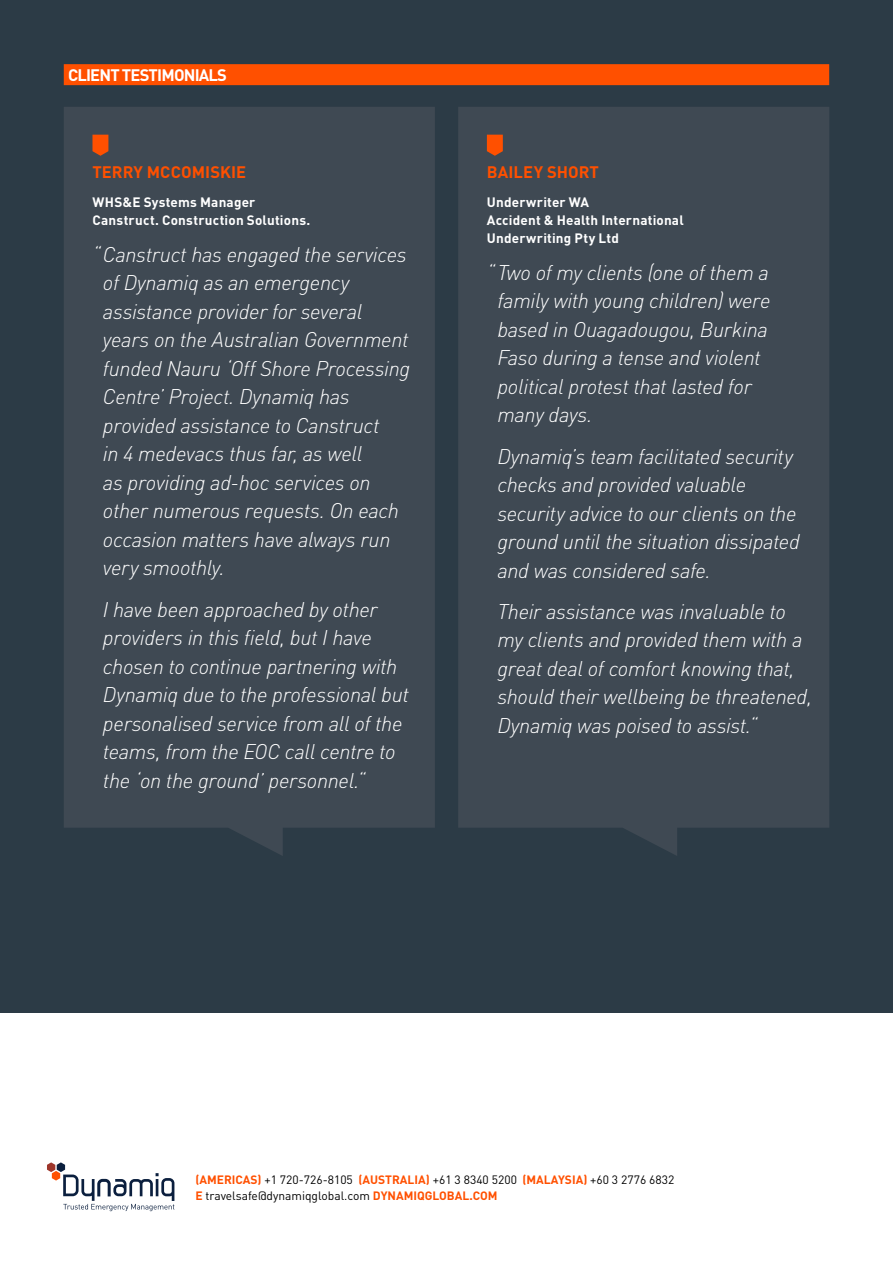
<style>
.page{position:relative;width:893px;height:1263px;background:#fff}
.page>*{position:absolute;margin:0;border:0;box-sizing:border-box;transform-origin:0 0}
.t1{font:italic 300 21px/28.5px "DIN";letter-spacing:-.015em;color:#fff}
.t2{font:700 16.5px "DIN";letter-spacing:.005em;color:#ff5000}
.t3{font:700 16.5px "DIN";color:#fff}
.t4{font:700 13.5px/18px "DIN";letter-spacing:.015em;color:#fff}
.t5{font:12px/16.5px "DIN";color:#000}
.t6{font:700 12px "DIN";color:#ff5000}
.s1{font-weight:700;color:#ff5000}
</style>
<div class="page">
<div style="left:0;top:0;width:893px;height:1013px;background:#2c3b46"></div>
<svg style="left:47px;top:1162px;width:127px;height:49px"></svg>
<div style="left:64px;top:107px;width:371px;height:749px;background:#3f4953"></div>
<div style="left:458px;top:107px;width:371px;height:749px;background:#3f4953"></div>
<svg style="left:487px;top:135px;width:16px;height:21px"></svg>
<svg style="left:92px;top:135px;width:16px;height:21px"></svg>
<div style="left:64px;top:64px;width:765px;height:21px;background:#ff5000"></div>
<p class="t3" style="left:68px;top:64px;width:19px">Client</p>
<p class="t3" style="left:122px;top:64px;width:19px">Testimonials</p>
<p class="t2" style="left:92px;top:161px;width:21px">Terr</p>
<p class="t2" style="left:134px;top:161px;width:58px">y McComiskie</p>
<p class="t4" style="left:92px;top:192px;width:219px">WHS&amp;E Systems Manager<br>Canstruct. Construction Solutions.</p>
<p class="t1" style="left:103px;top:240px;width:309px;text-indent:-11px">“Canstruct has engaged the services of Dynamiq as an emergency assistance provider for several years on the Australian Government funded Nauru ‘Off Shore Processing<br>Centre’ Project. Dynamiq has provided assistance to Canstruct<br>in 4 medevacs thus far, as well<br>as providing ad-hoc services on other numerous requests. On each occasion matters have always run very smoothly.</p>
<p class="t1" style="left:103px;top:594px;width:307px">I have been approached by other providers in this field, but I have chosen to continue partnering with Dynamiq due to the professional but personalised service from all of the teams, from the EOC call centre to the ‘on the ground’ personnel.“</p>
<p class="t2" style="left:487px;top:161px;width:114px">BAILEY SHORT</p>
<p class="t4" style="left:487px;top:192px;width:198px">Underwriter WA<br>Accident &amp; Health International<br>Underwriting Pty Ltd</p>
<p class="t1" style="left:497px;top:258px;width:275px;text-indent:-10px">“Two of my clients (one of them a family with young children) were based in Ouagadougou, Burkina<br>Faso during a tense and violent political protest that lasted for many days.</p>
<p class="t1" style="left:497px;top:441px;width:304px">Dynamiq’s team facilitated security checks and provided valuable security advice to our clients on the ground until the situation dissipated and was considered safe.</p>
<p class="t1" style="left:497px;top:597px;width:316px">Their assistance was invaluable to my clients and provided them with a great deal of comfort knowing that, should their wellbeing be threatened, Dynamiq was poised to assist.“</p>
<p class="t5" style="left:195px;top:1171px;width:480px"><span class="s1">(AMERICAS)</span> +1 720-726-8105 <span class="s1">(AUSTRALIA)</span> +61 3 8340 5200 <span class="s1">(Malaysia)</span> +60 3 2776 6832<br><span class="s1">E</span> travelsafe@dynamiqglobal.com <span class="s1">dynami</span></p>
<p class="t6" style="left:417px;top:1188px;width:16px">qglobal</p>
<p class="t6" style="left:469px;top:1188px;width:13px">.com</p>
</div>
